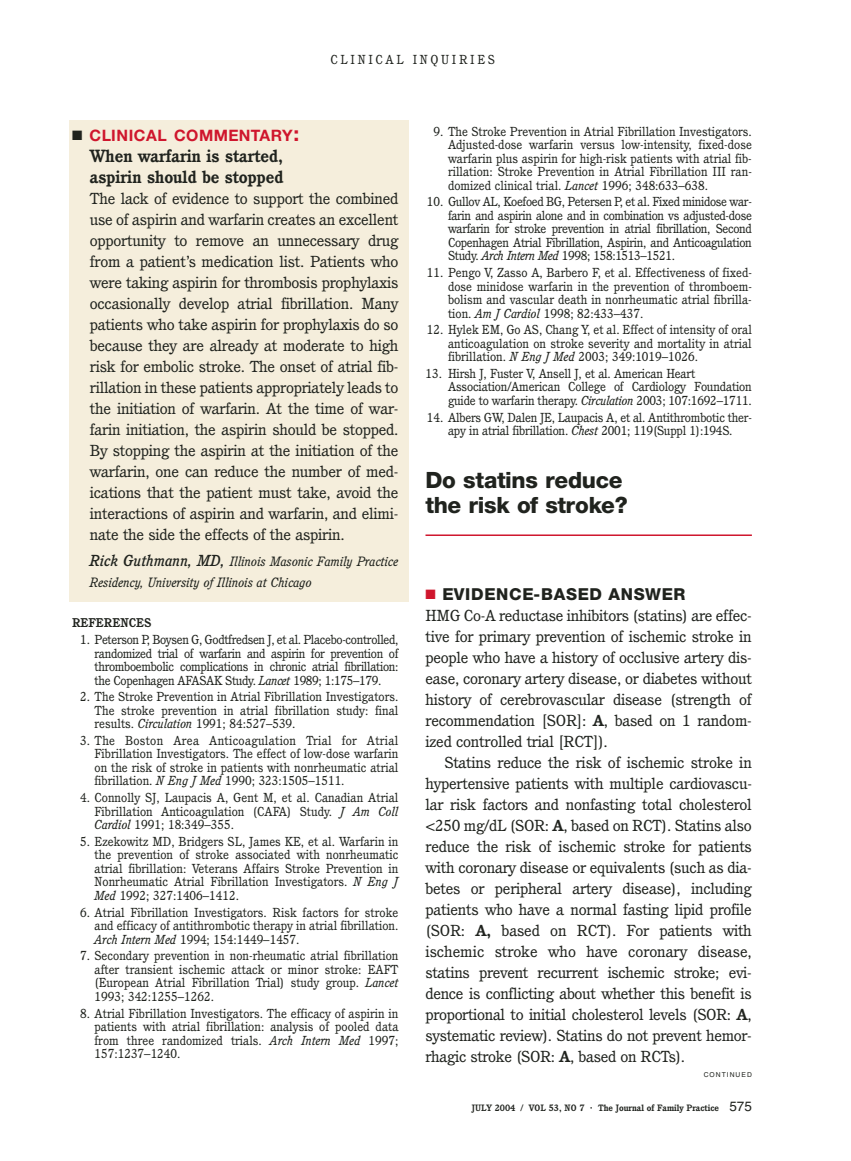
<style>
.page{position:relative;width:851px;height:1161px;background:#fff}
.page>*{position:absolute;margin:0;border:0;box-sizing:border-box;transform-origin:0 0}
.t1{font:800 22.5px/25.5px "Helvetica Neue";letter-spacing:-.015em;color:#20231e}
.t2{font:700 17.25px/21px "Cushing";color:#20231e}
.t3{font:800 16.5px "Helvetica Neue";letter-spacing:.045em;color:#20231e}
.t4{font:700 15.75px "Helvetica Neue";letter-spacing:.03em;color:#cf162d}
.t5{font:15.6px/21px "Cushing";letter-spacing:-.015em;color:#20231e;text-align:justify;scale:1.06 1}
.t6{font:italic 13.2px/21px "Cushing";color:#20231e}
.t7{font:12.75px/13.5px "Cushing";color:#20231e;text-align:justify}
.t8{font:12.75px "Cushing";letter-spacing:.21em;color:#20231e}
.t9{font:700 12.3px "Cushing";color:#20231e}
.t10{font:700 9px "Cushing";color:#20231e}
.t11{font:6.75px "Helvetica";letter-spacing:.15em;color:#20231e}
.s1{color:#20231e}
.s2{font-size:21px}
.s3{font-weight:500;font-size:15.6px}
.s4{font-style:italic}
.s5{color:#cf162d}
.s6{font-weight:700}
.s7{font-size:10.5px}
.s8{font-family:"Helvetica";font-weight:400;font-size:13.5px}
</style>
<div class="page">
<div style="left:69px;top:121px;width:339px;height:481px;background:#f5eedc"></div>
<hr style="left:425px;top:534px;width:326px;height:2px;background:#cf162d">
<p class="t8" style="left:330px;top:54px;width:166px">CLINICAL INQUIRIES</p>
<p class="t4" style="left:72px;top:130px;width:229px"><span class="s1">■</span> CLINICAL COMMENTARY<span class="s2">:</span></p>
<h2 class="t2" style="left:90px;top:147px;width:195px">When warfarin is started, aspirin should be stopped</h2>
<p class="t5" style="left:90px;top:189px;width:293px">The lack of evidence to support the combined use of aspirin and warfarin creates an excellent opportunity to remove an unnecessary drug from a patient’s medication list. Patients who were taking aspirin for thrombosis prophylaxis occasionally develop atrial fibrillation. Many patients who take aspirin for prophylaxis do so because they are already at moderate to high risk for embolic stroke. The onset of atrial fib&shy;rillation in these patients appropriately leads to the initiation of warfarin. At the time of war&shy;farin initiation, the aspirin should be stopped.<br>By stopping the aspirin at the initiation of the warfarin, one can reduce the number of med&shy;ications that the patient must take, avoid the interactions of aspirin and warfarin, and elimi&shy;nate the side the effects of the aspirin.</p>
<p class="t6" style="left:90px;top:551px;width:310px"><span class="s3">Rick Guthmann, MD,</span> Illinois Masonic Family Practice<br>Residency, University of Illinois at Chicago</p>
<p class="t9" style="left:72px;top:618px;width:81px">REFERENCES</p>
<p class="t7" style="left:95px;top:634px;width:305px;text-indent:-14px">1. Peterson P, Boysen G, Godtfredsen J, et al. Placebo-controlled, randomized trial of warfarin and aspirin for prevention of thromboembolic complications in chronic atrial fibrillation: the Copenhagen AFASAK Study. <span class="s4">Lancet</span> 1989; 1:175–179.</p>
<p class="t7" style="left:95px;top:691px;width:305px;text-indent:-14px">2. The Stroke Prevention in Atrial Fibrillation Investigators.<br>The stroke prevention in atrial fibrillation study: final results. <span class="s4">Circulation</span> 1991; 84:527–539.</p>
<p class="t7" style="left:95px;top:735px;width:305px;text-indent:-14px">3. The Boston Area Anticoagulation Trial for Atrial Fibrillation Investigators. The effect of low-dose warfarin on the risk of stroke in patients with nonrheumatic atrial fibrillation. <span class="s4">N Eng J Med</span> 1990; 323:1505–1511.</p>
<p class="t7" style="left:95px;top:792px;width:305px;text-indent:-14px">4. Connolly SJ, Laupacis A, Gent M, et al. Canadian Atrial Fibrillation Anticoagulation (CAFA) Study. <span class="s4">J Am Coll Cardiol</span> 1991; 18:349–355.</p>
<p class="t7" style="left:95px;top:836px;width:305px;text-indent:-14px">5. Ezekowitz MD, Bridgers SL, James KE, et al. Warfarin in the prevention of stroke associated with nonrheumatic atrial fibrillation: Veterans Affairs Stroke Prevention in Nonrheumatic Atrial Fibrillation Investigators. <span class="s4">N Eng J Med</span> 1992; 327:1406–1412.</p>
<p class="t7" style="left:95px;top:907px;width:305px;text-indent:-14px">6. Atrial Fibrillation Investigators. Risk factors for stroke and efficacy of antithrombotic therapy in atrial fibrillation.<br><span class="s4">Arch Intern Med</span> 1994; 154:1449–1457.</p>
<p class="t7" style="left:95px;top:950px;width:305px;text-indent:-14px">7. Secondary prevention in non-rheumatic atrial fibrillation after transient ischemic attack or minor stroke: EAFT (European Atrial Fibrillation Trial) study group. <span class="s4">Lancet </span>1993; 342:1255–1262.</p>
<p class="t7" style="left:95px;top:1008px;width:305px;text-indent:-14px">8. Atrial Fibrillation Investigators. The efficacy of aspirin in patients with atrial fibrillation: analysis of pooled data from three randomized trials. <span class="s4">Arch Intern Med</span> 1997; 157:1237–1240.</p>
<p class="t7" style="left:448px;top:125px;width:305px;text-indent:-14px">9. The Stroke Prevention in Atrial Fibrillation Investigators.<br>Adjusted-dose warfarin versus low-intensity, fixed-dose warfarin plus aspirin for high-risk patients with atrial fib&shy;rillation: Stroke Prevention in Atrial Fibrillation III ran&shy;domized clinical trial. <span class="s4">Lancet</span> 1996; 348:633–638.</p>
<p class="t7" style="left:448px;top:196px;width:305px;text-indent:-21px">10. Gullov AL, Koefoed BG, Petersen P, et al. Fixed minidose war&shy;farin and aspirin alone and in combination vs adjusted-dose warfarin for stroke prevention in atrial fibrillation, Second Copenhagen Atrial Fibrillation, Aspirin, and Anticoagulation Study. <span class="s4">Arch Intern Med</span> 1998; 158:1513–1521.</p>
<p class="t7" style="left:448px;top:267px;width:305px;text-indent:-21px">11. Pengo V, Zasso A, Barbero F, et al. Effectiveness of fixed&shy;dose minidose warfarin in the prevention of thromboem&shy;bolism and vascular death in nonrheumatic atrial fibrilla&shy;tion. <span class="s4">Am J Cardiol</span> 1998; 82:433–437.</p>
<p class="t7" style="left:448px;top:324px;width:305px;text-indent:-21px">12. Hylek EM, Go AS, Chang Y, et al. Effect of intensity of oral anticoagulation on stroke severity and mortality in atrial fibrillation. <span class="s4">N Eng J Med</span> 2003; 349:1019–1026.</p>
<p class="t7" style="left:448px;top:368px;width:305px;text-align:left;text-indent:-22px">13. Hirsh J, Fuster V, Ansell J, et al. American Heart<br>Association/American College of Cardiology Foundation guide to warfarin therapy. <span class="s4">Circulation</span> 2003; 107:1692–1711.</p>
<p class="t7" style="left:427px;top:412px;width:326px;text-align:center">14. Albers GW, Dalen JE, Laupacis A, et al. Antithrombotic ther&shy;apy in atrial fibrillation. <span class="s4">Chest</span> 2001; 119(Suppl 1):194S.</p>
<h1 class="t1" style="left:425px;top:469px;width:204px">Do statins reduce the risk of stroke?</h1>
<p class="t3" style="left:425px;top:588px;width:261px"><span class="s5">■</span> EVIDENCE-BASED ANSWER</p>
<p class="t5" style="left:425px;top:606px;width:309px">HMG Co-A reductase inhibitors (statins) are effec&shy;tive for primary prevention of ischemic stroke in people who have a history of occlusive artery dis&shy;ease, coronary artery disease, or diabetes without history of cerebrovascular disease (strength of recommendation [SOR]: <span class="s6">A</span>, based on 1 random&shy;ized controlled trial [RCT]).</p>
<p class="t5" style="left:425px;top:753px;width:309px;text-indent:19px">Statins reduce the risk of ischemic stroke in hypertensive patients with multiple cardiovascu&shy;lar risk factors and nonfasting total cholesterol &lt;250 mg/dL (SOR: <span class="s6">A</span>, based on RCT). Statins also reduce the risk of ischemic stroke for patients with coronary disease or equivalents (such as dia&shy;betes or peripheral artery disease), including patients who have a normal fasting lipid profile (SOR: <span class="s6">A,</span> based on RCT). For patients with ischemic stroke who have coronary disease, statins prevent recurrent ischemic stroke; evi&shy;dence is conflicting about whether this benefit is proportional to initial cholesterol levels (SOR: <span class="s6">A</span>, systematic review). Statins do not prevent hemor&shy;rhagic stroke (SOR: <span class="s6">A</span>, based on RCTs).</p>
<p class="t11" style="left:703px;top:1073px;width:50px">CONTINUED</p>
<p class="t10" style="left:472px;top:1105px;width:281px">JULY 2004 / VOL 53, NO 7 <span class="s7">·</span> The Journal of Family Practice <span class="s8">575</span></p>
</div>
